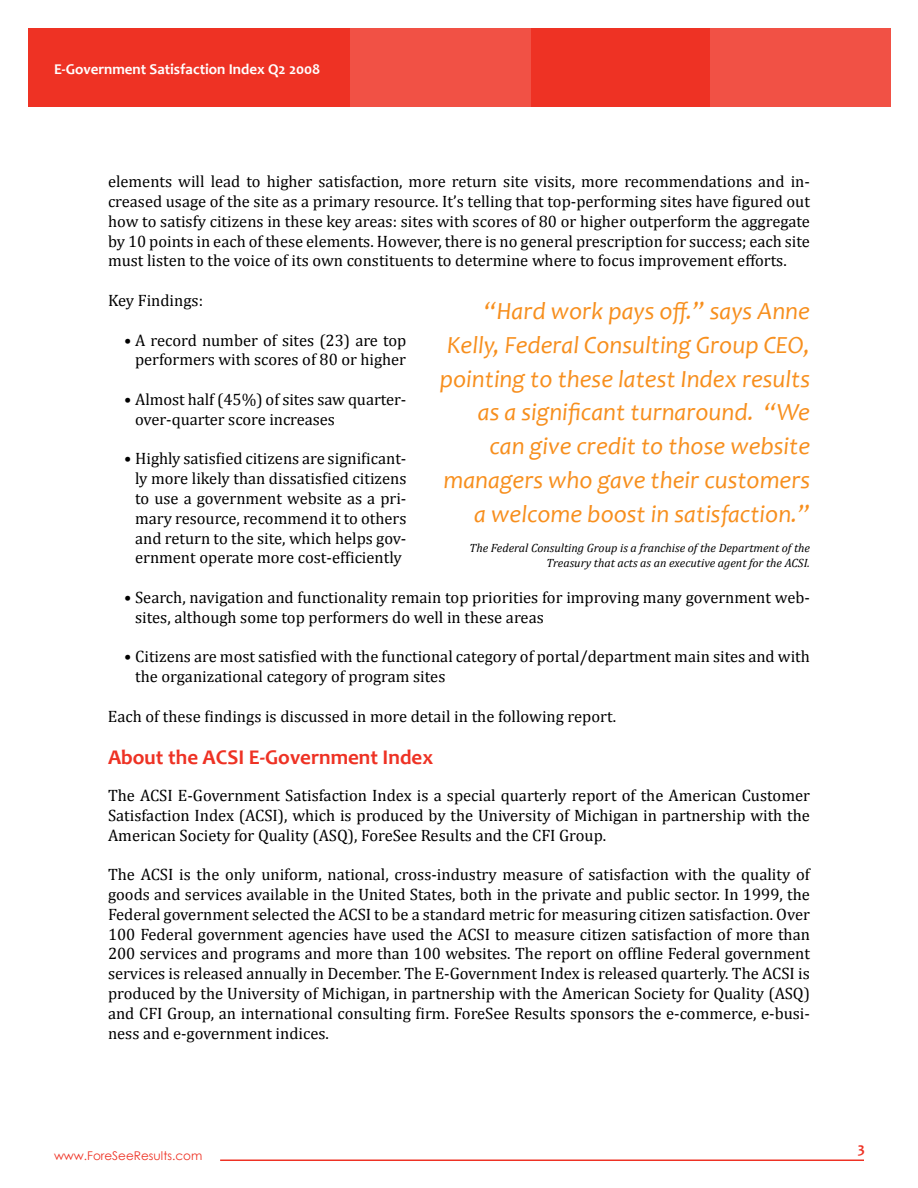
<style>
.page{position:relative;width:918px;height:1188px;background:#fff}
.page>*{position:absolute;margin:0;border:0;box-sizing:border-box;transform-origin:0 0}
.t1{font:italic 24.75px/33.8px "Candara";color:#f78f1e;text-align:right}
.t2{font:700 21px "Candara";color:#ee3224}
.t3{font:16.5px/19.8px "Cambria";color:#000;text-align:justify}
.t4{font:700 15px "Candara";color:#fff}
.t5{font:700 15px "Candara";color:#ee3224}
.t6{font:italic 12px/15px "Cambria";color:#000;text-align:right}
.t7{font:12px "Century Gothic";color:#ee3224}
</style>
<div class="page">
<div style="left:28px;top:28px;width:863px;height:79px;background:#ee3224"></div>
<div style="left:711px;top:28px;width:180px;height:79px;background:#f15145"></div>
<div style="left:351px;top:28px;width:180px;height:79px;background:#f15145"></div>
<hr style="left:220px;top:1160px;width:644px;height:1px;background:#ee3224">
<p class="t4" style="left:54px;top:60px;width:268px">E-Government Satisfaction Index Q2 2008</p>
<p class="t3" style="left:108px;top:172px;width:704px">elements will lead to higher satisfaction, more return site visits, more recommendations and in&shy;creased usage of the site as a primary resource. It’s telling that top-performing sites have figured out how to satisfy citizens in these key areas: sites with scores of 80 or higher outperform the aggregate by 10 points in each of these elements. However, there is no general prescription for success; each site must listen to the voice of its own constituents to determine where to focus improvement efforts.</p>
<p class="t3" style="left:108px;top:290px;width:97px">Key Findings:</p>
<p class="t3" style="left:124px;top:330px;width:284px;text-align:right">• A record number of sites (23) are top performers with scores of 80 or higher</p>
<p class="t3" style="left:135px;top:389px;width:273px;text-indent:-11px">• Almost half (45%) of sites saw quarter&shy;over-quarter score increases</p>
<p class="t3" style="left:135px;top:449px;width:273px;text-indent:-11px">• Highly satisfied citizens are significant&shy;ly more likely than dissatisfied citizens to use a government website as a pri&shy;mary resource, recommend it to others and return to the site, which helps gov&shy;ernment operate more cost-efficiently</p>
<p class="t3" style="left:135px;top:587px;width:676px;text-indent:-11px">• Search, navigation and functionality remain top priorities for improving many government web&shy;sites, although some top performers do well in these areas</p>
<p class="t3" style="left:135px;top:647px;width:676px;text-indent:-11px">• Citizens are most satisfied with the functional category of portal/department main sites and with the organizational category of program sites</p>
<p class="t3" style="left:108px;top:706px;width:510px">Each of these findings is discussed in more detail in the following report.</p>
<p class="t2" style="left:108px;top:745px;width:327px">About the ACSI E-Government Index</p>
<p class="t3" style="left:108px;top:785px;width:703px">The ACSI E-Government Satisfaction Index is a special quarterly report of the American Customer Satisfaction Index (ACSI), which is produced by the University of Michigan in partnership with the American Society for Quality (ASQ), ForeSee Results and the CFI Group.</p>
<p class="t3" style="left:108px;top:865px;width:703px">The ACSI is the only uniform, national, cross-industry measure of satisfaction with the quality of goods and services available in the United States, both in the private and public sector. In 1999, the Federal government selected the ACSI to be a standard metric for measuring citizen satisfaction. Over 100 Federal government agencies have used the ACSI to measure citizen satisfaction of more than 200 services and programs and more than 100 websites. The report on offline Federal government services is released annually in December. The E-Government Index is released quarterly. The ACSI is produced by the University of Michigan, in partnership with the American Society for Quality (ASQ) and CFI Group, an international consulting firm. ForeSee Results sponsors the e-commerce, e-busi&shy;ness and e-government indices.</p>
<p class="t1" style="left:440px;top:294px;width:372px">“Hard work pays off.” says Anne Kelly, Federal Consulting Group CEO, pointing to these latest Index results as a significant turnaround. “We can give credit to those website managers who gave their customers a welcome boost in satisfaction.”</p>
<p class="t6" style="left:469px;top:540px;width:342px">The Federal Consulting Group is a franchise of the Department of the<br>Treasury that acts as an executive agent for the ACSI.</p>
<p class="t7" style="left:54px;top:1148px;width:150px">www.ForeSeeResults.com</p>
<p class="t5" style="left:858px;top:1140px;width:9px">3</p>
</div>
